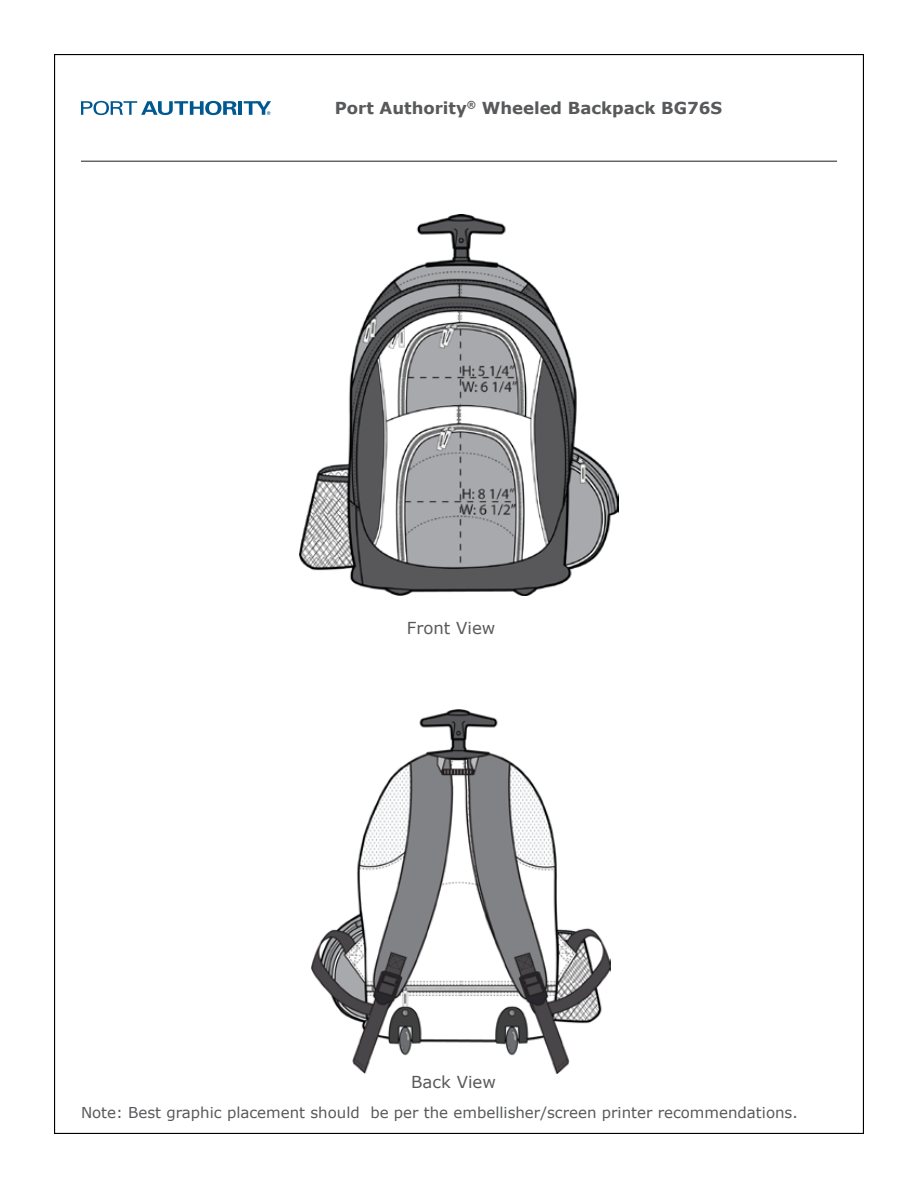
<style>
.page{position:relative;width:918px;height:1188px;background:#fff}
.page>*{position:absolute;margin:0;border:0;box-sizing:border-box;transform-origin:0 0}
.t1{font:700 16.5px "Verdana";color:#58595b}
.t2{font:16.5px "Verdana";color:#58595b}
.t3{font:15px "Verdana";color:#58595b}
</style>
<div class="page">
<hr style="left:81px;top:161px;width:756px;height:1px;background:#636466">
<svg style="left:81px;top:101px;width:156px;height:14px"></svg>
<hr style="left:238px;top:101px;width:4px;height:14px;background:#005890">
<svg style="left:244px;top:101px;width:27px;height:14px"></svg>
<img style="left:300px;top:214px;width:318px;height:382px">
<img style="left:311px;top:710px;width:299px;height:363px">
<p class="t1" style="left:335px;top:96px;width:389px">Port Authority<sup>®</sup> Wheeled Backpack BG76S</p>
<p class="t2" style="left:407px;top:616px;width:90px">Front View</p>
<p class="t2" style="left:411px;top:1071px;width:86px">Back View</p>
<p class="t3" style="left:81px;top:1103px;width:718px">Note: Best graphic placement should be per the embellisher/screen printer recommendations.</p>
</div>
